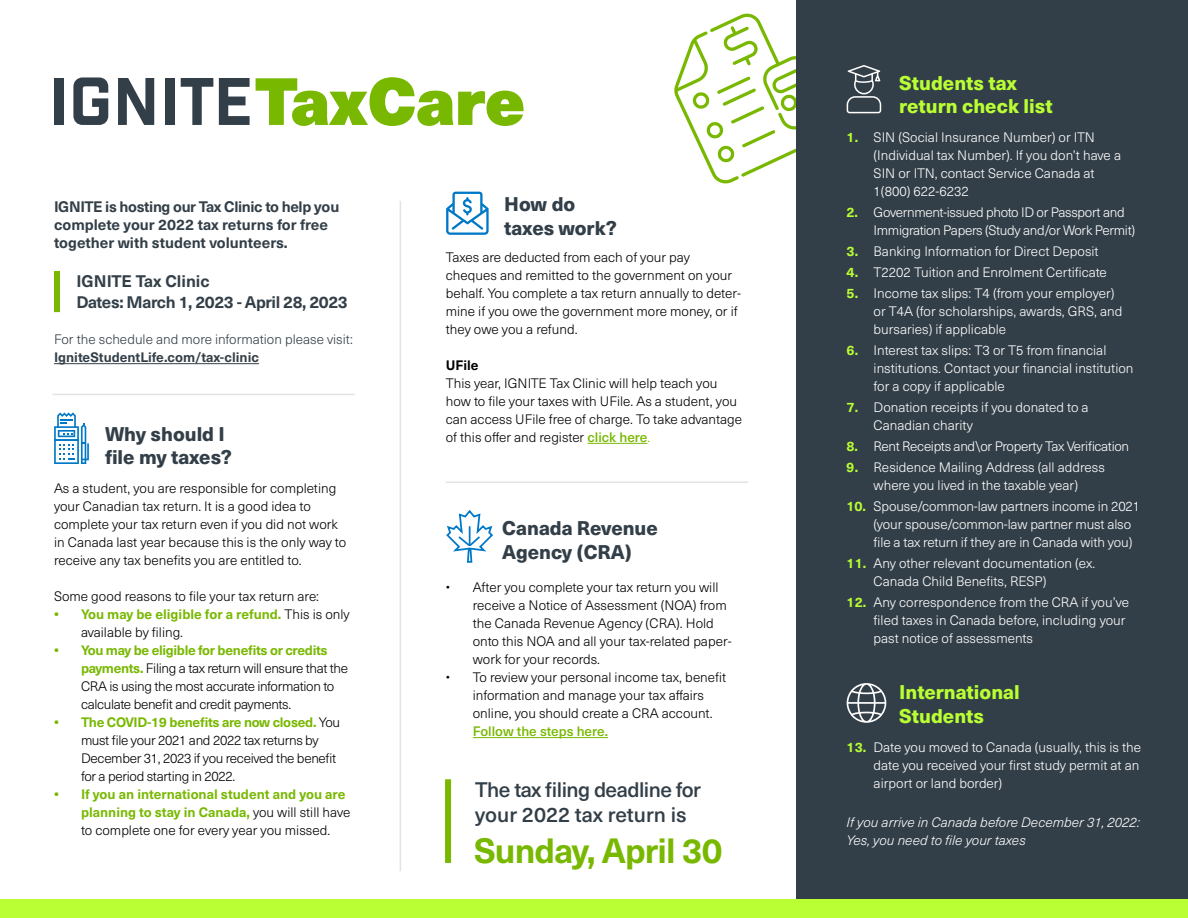
<style>
.page{position:relative;width:1188px;height:918px;background:#fff}
.page>*{position:absolute;margin:0;border:0;box-sizing:border-box;transform-origin:0 0}
.Body_Text{font:700 34.5px "Neue Haas Unica Pro";letter-spacing:-.025em;color:#78b800}
.Body_Text-2{font:500 20.7px/25.3px "Neue Haas Unica Pro";letter-spacing:-.025em;color:#333f48}
.Title_Heading{font:800 19.5px/23.4px "Neue Haas Unica Pro";color:#333f48}
.Title_Heading-2{font:800 19.5px/23.4px "Neue Haas Unica Pro";color:#b9ff33}
.Body_Text-3{font:700 16.5px "Neue Haas Unica Pro";letter-spacing:-.025em;color:#333f48}
.Body_Text-4{font:700 16.5px "Neue Haas Unica Pro";color:#333f48}
.Body_Text-5{font:700 15px/18px "Neue Haas Unica Pro";letter-spacing:-.005em;color:#333f48}
.t1{font:300 13.5px/18px "Neue Haas Unica Pro";color:#fff}
.Body_Text-6{font:300 13.5px/18px "Neue Haas Unica Pro";color:#000}
.Body_Text-7{font:300 13.5px/18px "Neue Haas Unica Pro";letter-spacing:-.025em;color:#000}
.t2{font:700 13.5px/18px "Neue Haas Unica Pro";color:#78b800}
.t3{font:300 13.5px/18px "Neue Haas Unica Pro";letter-spacing:-.025em;color:#fff}
.Body_Text-8{font:italic 300 13.5px/18px "Neue Haas Unica Pro";color:#fff}
.Body_Text-9{font:300 13.5px "Neue Haas Unica Pro";color:#333f48}
.Body_Text-10{font:700 13.5px "Neue Haas Unica Pro";color:#333f48}
.Body_Text-11{font:700 13.5px "Neue Haas Unica Pro";color:#000}
.s1{font-weight:300;color:#000}
.s2{font-weight:700;color:#78b800}
.s3{font-weight:500;color:#78b800}
.s4{color:#78b800}
.s5{font-weight:700;color:#b9ff33}
</style>
<div class="page">
<svg style="left:674px;top:13px;width:122px;height:171px"></svg>
<div style="left:796px;top:0;width:392px;height:918px;background:#333f48"></div>
<div style="left:54px;top:78px;width:9px;height:47px;background:#333f48"></div>
<svg style="left:73px;top:77px;width:35px;height:48px"></svg>
<svg style="left:118px;top:78px;width:36px;height:47px"></svg>
<div style="left:165px;top:78px;width:10px;height:47px;background:#333f48"></div>
<svg style="left:181px;top:78px;width:32px;height:47px"></svg>
<svg style="left:219px;top:78px;width:31px;height:47px"></svg>
<svg style="left:256px;top:77px;width:268px;height:49px"></svg>
<svg style="left:847px;top:65px;width:34px;height:48px"></svg>
<hr style="left:54px;top:363px;width:205px;height:1px;background:#333f48">
<hr style="left:473px;top:737px;width:135px;height:1px;background:#78b800">
<hr style="left:587px;top:443px;width:60px;height:1px;background:#78b800">
<div style="left:0;top:900px;width:1188px;height:18px;background:#b9ff33"></div>
<div style="left:54px;top:271px;width:6px;height:41px;background:#78b800"></div>
<div style="left:445px;top:779px;width:6px;height:84px;background:#78b800"></div>
<hr style="left:400px;top:201px;width:1px;height:670px;background:#e3e3e0">
<hr style="left:52px;top:394px;width:303px;height:1px;background:#e3e3e0">
<hr style="left:446px;top:481px;width:302px;height:2px;background:#e3e3e0">
<svg style="left:54px;top:412px;width:35px;height:52px"></svg>
<svg style="left:446px;top:192px;width:43px;height:43px"></svg>
<svg style="left:446px;top:510px;width:47px;height:53px"></svg>
<svg style="left:847px;top:683px;width:39px;height:40px"></svg>
<p class="Body_Text-5" style="left:54px;top:198px;width:287px">IGNITE is hosting our Tax Clinic to help you complete your 2022 tax returns for free together with student volunteers.</p>
<p class="Body_Text-4" style="left:76px;top:271px;width:135px">IGNITE Tax Clinic</p>
<p class="Body_Text-3" style="left:76px;top:292px;width:273px">Dates: March 1, 2023 - April 28, 2023</p>
<p class="Body_Text-9" style="left:54px;top:332px;width:301px">For the schedule and more information please visit:</p>
<p class="Body_Text-10" style="left:54px;top:349px;width:207px">IgniteStudentLife.com/tax-clinic</p>
<p class="Title_Heading" style="left:105px;top:422px;width:128px">Why should I file my taxes?</p>
<p class="Body_Text-6" style="left:54px;top:480px;width:294px">As a student, you are responsible for completing your Canadian tax return. It is a good idea to complete your tax return even if you did not work in Canada last year because this is the only way to receive any tax benefits you are entitled to.</p>
<p class="Body_Text-6" style="left:54px;top:588px;width:267px">Some good reasons to file your tax return are:</p>
<p class="t2" style="left:81px;top:606px;width:270px;text-indent:-27px">• You may be eligible for a refund. <span class="s1">This is only available by filing.</span></p>
<p class="Body_Text-7" style="left:81px;top:642px;width:269px;text-indent:-27px"><span class="s2">• You may be eligible for benefits or credits payments.</span> Filing a tax return will ensure that the CRA is using the most accurate information to calculate benefit and credit payments.</p>
<p class="Body_Text-7" style="left:81px;top:714px;width:261px;text-indent:-27px"><span class="s2">• The COVID-19 benefits are now closed.</span> You must file your 2021 and 2022 tax returns by December 31, 2023 if you received the benefit for a period starting in 2022.</p>
<p class="t2" style="left:81px;top:786px;width:271px;text-indent:-27px">• If you an international student and you are planning to stay in Canada, <span class="s1">you will still have to complete one for every year you missed.</span></p>
<p class="Title_Heading" style="left:504px;top:193px;width:114px">How do taxes work?</p>
<p class="Body_Text-6" style="left:446px;top:248px;width:297px">Taxes are deducted from each of your pay cheques and remitted to the government on your behalf. You complete a tax return annually to deter&shy;mine if you owe the government more money, or if they owe you a refund.</p>
<p class="Body_Text-11" style="left:446px;top:357px;width:34px">UFile</p>
<p class="Body_Text-6" style="left:446px;top:374px;width:298px">This year, IGNITE Tax Clinic will help teach you how to file your taxes with UFile. As a student, you can access UFile free of charge. To take advantage of this offer and register <span class="s3">click here</span><span class="s4">.</span></p>
<p class="Title_Heading" style="left:502px;top:517px;width:157px">Canada Revenue<br>Agency (CRA)</p>
<p class="Body_Text-6" style="left:473px;top:579px;width:260px;text-indent:-27px">• After you complete your tax return you will receive a Notice of Assessment (NOA) from the Canada Revenue Agency (CRA). Hold onto this NOA and all your tax-related paper&shy;work for your records.</p>
<p class="Body_Text-6" style="left:473px;top:669px;width:255px;text-indent:-27px">• To review your personal income tax, benefit information and manage your tax affairs online, you should create a CRA account.<br><span class="s3">Follow the steps here.</span></p>
<p class="Body_Text-2" style="left:475px;top:777px;width:227px">The tax filing deadline for your 2022 tax return is</p>
<p class="Body_Text" style="left:474px;top:830px;width:250px">Sunday, April 30</p>
<p class="Title_Heading-2" style="left:899px;top:72px;width:155px">Students tax return check list</p>
<p class="t1" style="left:874px;top:129px;width:249px;text-indent:-27px"><span class="s5">1.</span> SIN (Social Insurance Number) or ITN (Individual tax Number). If you don’t have a SIN or ITN, contact Service Canada at 1(800) 622-6232</p>
<p class="t3" style="left:874px;top:204px;width:263px;text-indent:-27px"><span class="s5">2.</span> Government-issued photo ID or Passport and<br>Immigration Papers (Study and/or Work Permit)</p>
<p class="t1" style="left:847px;top:243px;width:254px"><span class="s5">3.</span> Banking Information for Direct Deposit</p>
<p class="t1" style="left:847px;top:264px;width:262px"><span class="s5">4.</span> T2202 Tuition and Enrolment Certificate</p>
<p class="t1" style="left:874px;top:285px;width:250px;text-indent:-27px"><span class="s5">5.</span> Income tax slips: T4 (from your employer) or T4A (for scholarships, awards, GRS, and bursaries) if applicable</p>
<p class="t1" style="left:874px;top:342px;width:261px;text-indent:-27px"><span class="s5">6.</span> Interest tax slips: T3 or T5 from financial institutions. Contact your financial institution for a copy if applicable</p>
<p class="t1" style="left:874px;top:399px;width:217px;text-indent:-27px"><span class="s5">7.</span> Donation receipts if you donated to a<br>Canadian charity</p>
<p class="t3" style="left:847px;top:438px;width:284px"><span class="s5">8.</span> Rent Receipts and\or Property Tax Verification</p>
<p class="t1" style="left:847px;top:459px;width:260px;text-align:center"><span class="s5">9.</span> Residence Mailing Address (all address where you lived in the taxable year)</p>
<p class="t1" style="left:874px;top:498px;width:268px;text-indent:-27px"><span class="s5">10.</span> Spouse/common-law partners income in 2021 (your spouse/common-law partner must also file a tax return if they are in Canada with you)</p>
<p class="t1" style="left:874px;top:555px;width:223px;text-indent:-27px"><span class="s5">11.</span> Any other relevant documentation (ex.<br>Canada Child Benefits, RESP)</p>
<p class="t1" style="left:874px;top:594px;width:257px;text-indent:-27px"><span class="s5">12.</span> Any correspondence from the CRA if you’ve filed taxes in Canada before, including your past notice of assessments</p>
<p class="Title_Heading-2" style="left:899px;top:681px;width:122px">International<br>Students</p>
<p class="t1" style="left:874px;top:738px;width:269px;text-indent:-27px"><span class="s5">13.</span> Date you moved to Canada (usually, this is the date you received your first study permit at an airport or land border)</p>
<p class="Body_Text-8" style="left:847px;top:813px;width:295px">If you arrive in Canada before December 31, 2022:<br>Yes, you need to file your taxes</p>
</div>
